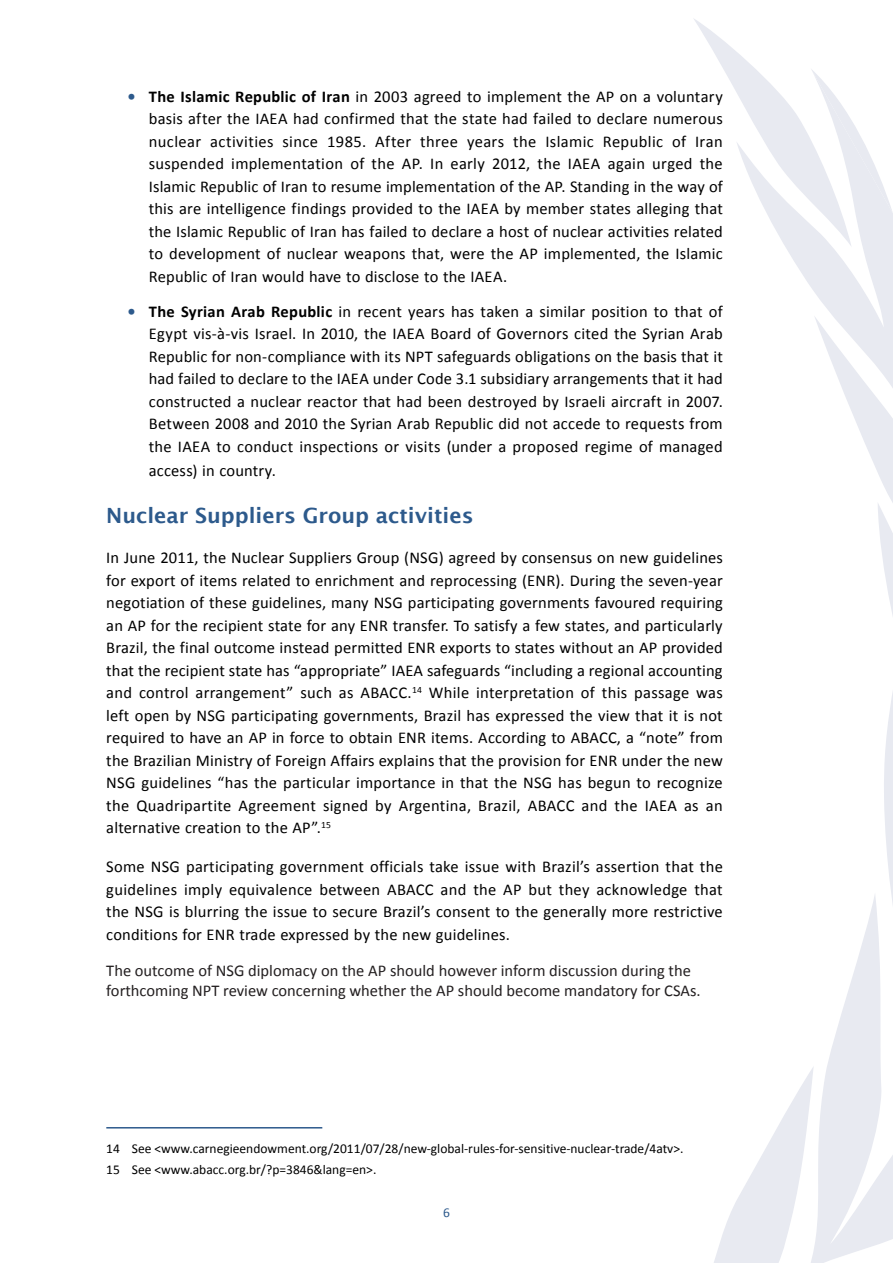
<style>
.page{position:relative;width:893px;height:1263px;background:#fff}
.page>*{position:absolute;margin:0;border:0;box-sizing:border-box;transform-origin:0 0}
.headline{font:600 21px "Lucida Sans";color:#2d5a8c}
.Resource_Para{font:16.5px/22.5px "Calibri";letter-spacing:.01em;color:#000;text-align:justify}
.bullet_para{font:16.5px/22.5px "Calibri";letter-spacing:.01em;color:#000;text-align:justify}
.t1{font:16.5px/19.8px "Calibri";color:#231f20}
.note{font:13.5px "Calibri";color:#000}
.t2{font:13.5px "Calibri";color:#2d5a8c}
.s1{font-weight:700;color:#2d5a8c}
.s2{font-weight:700}
</style>
<div class="page">
<svg style="left:694px;top:19px;width:199px;height:1244px"></svg>
<hr style="left:106px;top:1127px;width:216px;height:1px;background:#2d5a8c">
<p class="bullet_para" style="left:149px;top:84px;width:576px;text-indent:-21px"><span class="s1">•</span> <span class="s2">The Islamic Republic of Iran</span> in 2003 agreed to implement the AP on a voluntary basis after the IAEA had confirmed that the state had failed to declare numerous nuclear activities since 1985. After three years the Islamic Republic of Iran suspended implementation of the AP. In early 2012, the IAEA again urged the Islamic Republic of Iran to resume implementation of the AP. Standing in the way of this are intelligence findings provided to the IAEA by member states alleging that the Islamic Republic of Iran has failed to declare a host of nuclear activities related to development of nuclear weapons that, were the AP implemented, the Islamic Republic of Iran would have to disclose to the IAEA.</p>
<p class="bullet_para" style="left:149px;top:299px;width:576px;text-indent:-21px"><span class="s1">•</span> <span class="s2">The Syrian Arab Republic</span> in recent years has taken a similar position to that of Egypt vis-à-vis Israel. In 2010, the IAEA Board of Governors cited the Syrian Arab Republic for non-compliance with its NPT safeguards obligations on the basis that it had failed to declare to the IAEA under Code 3.1 subsidiary arrangements that it had constructed a nuclear reactor that had been destroyed by Israeli aircraft in 2007.<br>Between 2008 and 2010 the Syrian Arab Republic did not accede to requests from the IAEA to conduct inspections or visits (under a proposed regime of managed access) in country.</p>
<p class="headline" style="left:106px;top:503px;width:369px">Nuclear Suppliers Group activities</p>
<p class="Resource_Para" style="left:106px;top:546px;width:618px">In June 2011, the Nuclear Suppliers Group (NSG) agreed by consensus on new guidelines for export of items related to enrichment and reprocessing (ENR). During the seven-year negotiation of these guidelines, many NSG participating governments favoured requiring an AP for the recipient state for any ENR transfer. To satisfy a few states, and particularly Brazil, the final outcome instead permitted ENR exports to states without an AP provided that the recipient state has “appropriate” IAEA safeguards “including a regional accounting and control arrangement” such as ABACC.<sup>14</sup> While interpretation of this passage was left open by NSG participating governments, Brazil has expressed the view that it is not required to have an AP in force to obtain ENR items. According to ABACC, a “note” from the Brazilian Ministry of Foreign Affairs explains that the provision for ENR under the new NSG guidelines “has the particular importance in that the NSG has begun to recognize the Quadripartite Agreement signed by Argentina, Brazil, ABACC and the IAEA as an alternative creation to the AP”.<sup>15</sup></p>
<p class="Resource_Para" style="left:106px;top:855px;width:618px">Some NSG participating government officials take issue with Brazil’s assertion that the guidelines imply equivalence between ABACC and the AP but they acknowledge that the NSG is blurring the issue to secure Brazil’s consent to the generally more restrictive conditions for ENR trade expressed by the new guidelines.</p>
<p class="t1" style="left:106px;top:960px;width:596px">The outcome of NSG diplomacy on the AP should however inform discussion during the forthcoming NPT review concerning whether the AP should become mandatory for CSAs.</p>
<p class="note" style="left:106px;top:1140px;width:579px">14 See &lt;www.carnegieendowment.org/2011/07/28/new-global-rules-for-sensitive-nuclear-trade/4atv&gt;.</p>
<p class="note" style="left:106px;top:1161px;width:272px">15 See &lt;www.abacc.org.br/?p=3846&amp;lang=en&gt;.</p>
<p class="t2" style="left:443px;top:1204px;width:8px">6</p>
</div>
